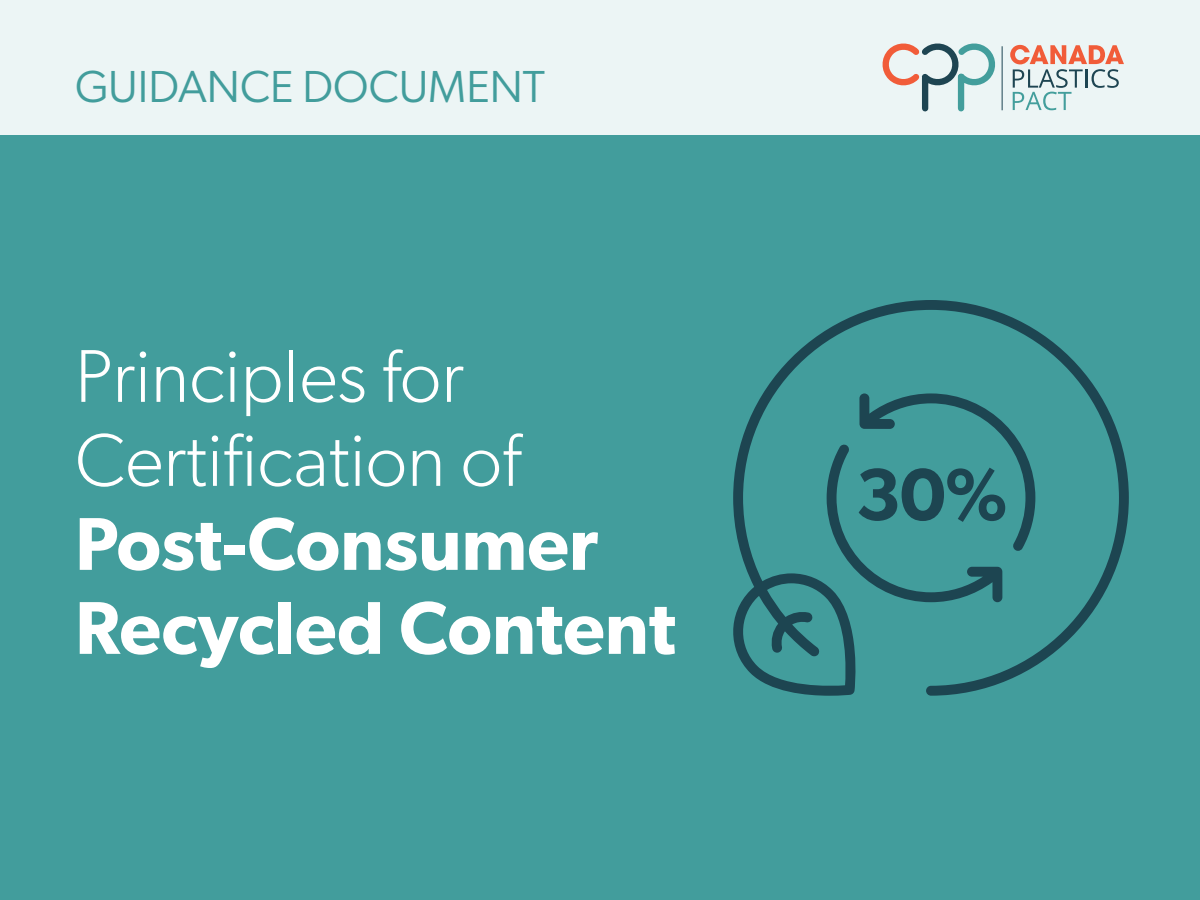
<style>
.page{position:relative;width:1200px;height:900px;background:#fff}
.page>*{position:absolute;margin:0;border:0;box-sizing:border-box;transform-origin:0 0}
.Table_header{font:300 75px/84px "Gibson";color:#fff}
.t1{font:600 74.25px "Gibson";color:#1d4551}
.t2{font:45px "Gibson";color:#429d9c}
.s1{font-weight:600}
</style>
<div class="page">
<div style="left:0;top:0;width:1200px;height:135px;background:#ecf5f5"></div>
<svg style="left:883px;top:44px;width:120px;height:67px"></svg>
<svg style="left:1010px;top:45px;width:114px;height:65px"></svg>
<hr style="left:1002px;top:46px;width:1px;height:64px;background:#1e4552">
<div style="left:0;top:135px;width:1200px;height:765px;background:#429d9c"></div>
<svg style="left:733px;top:300px;width:396px;height:396px"></svg>
<svg style="left:827px;top:393px;width:208px;height:209px"></svg>
<p class="t2" style="left:75px;top:59px;width:472px">GUIDANCE DOCUMENT</p>
<p class="Table_header" style="left:75px;top:333px;width:602px">Principles for<br>Certification of<br><span class="s1">Post-Consumer<br>Recycled Content</span></p>
<p class="t1" style="left:855px;top:450px;width:155px">30%</p>
</div>
